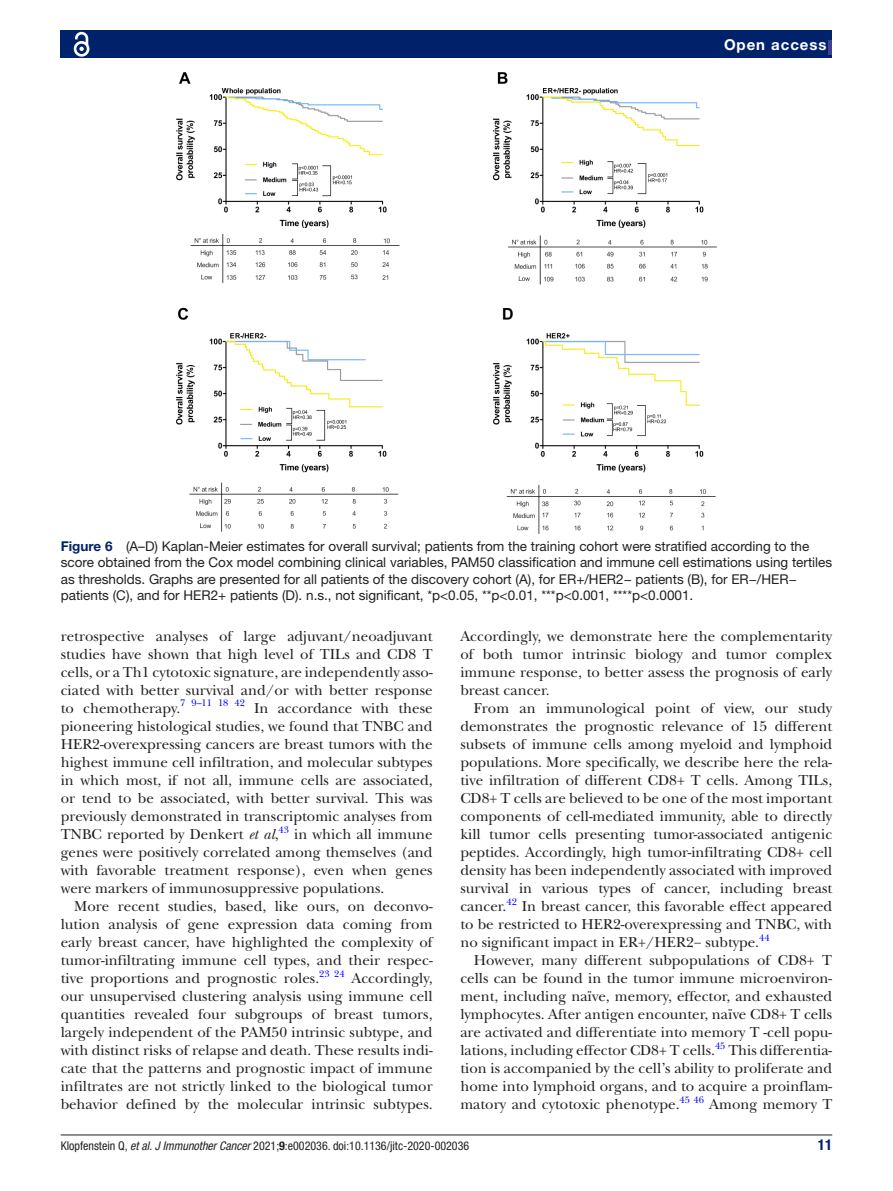
<style>
.page{position:relative;width:893px;height:1191px;background:#fff}
.page>*{position:absolute;margin:0;border:0;box-sizing:border-box;transform-origin:0 0}
.t1{font:15px/18px "New Baskerville";color:#231f20;text-align:justify}
.t2{font:700 15px "Helvetica Neue LT Std";letter-spacing:.065em;color:#fff}
.t3{font:700 condensed 15px "Helvetica Neue LT Std";color:#00226b}
.t4{font:13.5px/16.2px "Helvetica Neue LT Std";color:#231f20}
.t5{font:condensed 12px "Helvetica Neue LT Std";color:#231f20}
.t6{font:9.9px "New Baskerville";color:#00f}
.s1{font-weight:700;color:#00226b}
.s2{font-style:italic}
.s3{font-weight:700}
</style>
<div class="page">
<hr style="left:61px;top:1134px;width:771px;height:1px;background:#231f20">
<div style="left:61px;top:31px;width:771px;height:27px;background:#00226b"></div>
<hr style="left:828px;top:40px;width:4px;height:15px;background:#414099">
<svg style="left:73px;top:31px;width:17px;height:26px"></svg>
<img style="left:176px;top:73px;width:540px;height:460px">
<p class="t2" style="left:724px;top:35px;width:104px">Open access</p>
<p class="t4" style="left:61px;top:538px;width:773px"><span class="s1">Figure 6</span> (A–D) Kaplan-Meier estimates for overall survival; patients from the training cohort were stratified according to the score obtained from the Cox model combining clinical variables, PAM50 classification and immune cell estimations using tertiles as thresholds. Graphs are presented for all patients of the discovery cohort (A), for ER+/HER2− patients (B), for ER−/HER− patients (C), and for HER2+ patients (D). n.s., not significant, *p&lt;0.05, **p&lt;0.01, ***p&lt;0.001, ****p&lt;0.0001.</p>
<p class="t1" style="left:61px;top:627px;width:373px">retrospective analyses of large adjuvant/neoadjuvant studies have shown that high level of TILs and CD8 T cells, or a Th1 cytotoxic signature, are independently asso&shy;ciated with better survival and/or with better response to chemotherapy.</p>
<p class="t6" style="left:180px;top:697px;width:66px">7 9–11 18 42</p>
<p class="t1" style="left:61px;top:699px;width:373px;text-indent:193px">In accordance with these pioneering histological studies, we found that TNBC and HER2-overexpressing cancers are breast tumors with the highest immune cell infiltration, and molecular subtypes in which most, if not all, immune cells are associated, or tend to be associated, with better survival. This was previously demonstrated in transcriptomic analyses from TNBC reported by Denkert <span class="s2">et al</span>,<sup>43</sup> in which all immune genes were positively correlated among themselves (and with favorable treatment response), even when genes were markers of immunosuppressive populations.</p>
<p class="t1" style="left:61px;top:897px;width:373px;text-indent:14px">More recent studies, based, like ours, on deconvo&shy;lution analysis of gene expression data coming from early breast cancer, have highlighted the complexity of tumor-infiltrating immune cell types, and their respec&shy;tive proportions and prognostic roles.<sup>23</sup> <sup>24</sup></p>
<p class="t1" style="left:61px;top:969px;width:373px;text-indent:291px">Accordingly, our unsupervised clustering analysis using immune cell quantities revealed four subgroups of breast tumors, largely independent of the PAM50 intrinsic subtype, and with distinct risks of relapse and death. These results indi&shy;cate that the patterns and prognostic impact of immune infiltrates are not strictly linked to the biological tumor behavior defined by the molecular intrinsic subtypes.</p>
<p class="t1" style="left:460px;top:627px;width:373px">Accordingly, we demonstrate here the complementarity of both tumor intrinsic biology and tumor complex immune response, to better assess the prognosis of early breast cancer.</p>
<p class="t1" style="left:460px;top:699px;width:373px;text-indent:14px">From an immunological point of view, our study demonstrates the prognostic relevance of 15 different subsets of immune cells among myeloid and lymphoid populations. More specifically, we describe here the rela&shy;tive infiltration of different CD8+ T cells. Among TILs, CD8+ T cells are believed to be one of the most important components of cell-mediated immunity, able to directly kill tumor cells presenting tumor-associated antigenic peptides. Accordingly, high tumor-infiltrating CD8+ cell density has been independently associated with improved survival in various types of cancer, including breast cancer.</p>
<p class="t6" style="left:506px;top:895px;width:12px">42</p>
<p class="t1" style="left:460px;top:897px;width:373px;text-indent:61px">In breast cancer, this favorable effect appeared to be restricted to HER2-overexpressing and TNBC, with no significant impact in ER+/HER2− subtype.</p>
<p class="t6" style="left:759px;top:931px;width:12px">44</p>
<p class="t1" style="left:460px;top:951px;width:373px;text-indent:14px">However, many different subpopulations of CD8+ T cells can be found in the tumor immune microenviron&shy;ment, including naïve, memory, effector, and exhausted lymphocytes. After antigen encounter, naïve CD8+ T cells are activated and differentiate into memory T -cell popu&shy;lations, including effector CD8+ T cells.</p>
<p class="t6" style="left:715px;top:1039px;width:12px">45</p>
<p class="t1" style="left:460px;top:1041px;width:373px;text-indent:268px">This differentia&shy;tion is accompanied by the cell’s ability to proliferate and home into lymphoid organs, and to acquire a proinflam&shy;matory and cytotoxic phenotype.<sup>45</sup> <sup>46</sup> Among memory T</p>
<p class="t5" style="left:61px;top:1138px;width:410px">Klopfenstein Q, <span class="s2">et al</span>. <span class="s2">J Immunother Cancer</span> 2021;<span class="s3">9</span>:e002036. doi:10.1136/jitc-2020-002036</p>
<p class="t3" style="left:818px;top:1135px;width:16px">11</p>
</div>
